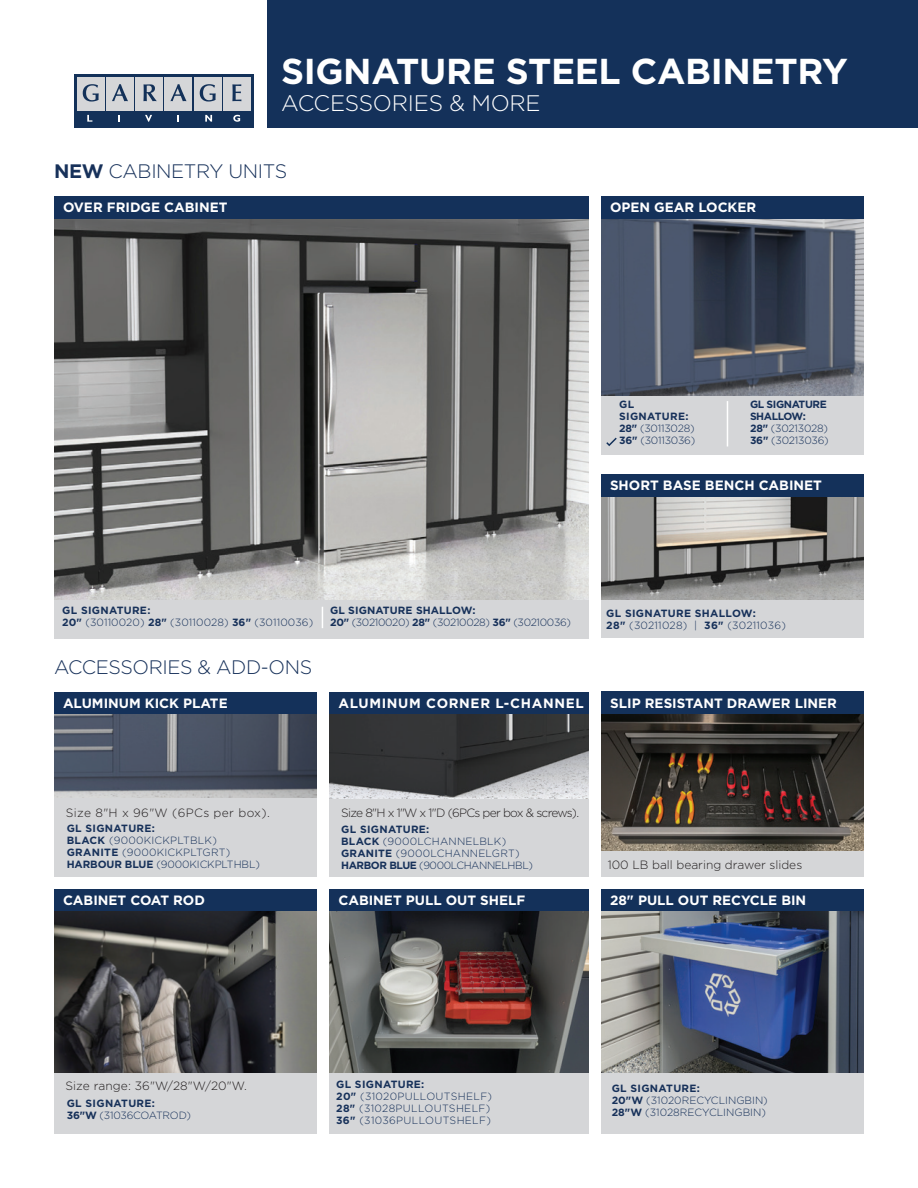
<style>
.page{position:relative;width:918px;height:1188px;background:#fff}
.page>*{position:absolute;margin:0;border:0;box-sizing:border-box;transform-origin:0 0}
.t1{font:700 36px "Gotham";letter-spacing:-.01em;color:#fff}
.t2{font:300 22.5px "Gotham";letter-spacing:-.01em;color:#fff}
.t3{font:300 19.5px "Gotham";letter-spacing:-.02em;color:#17315a}
.t4{font:700 13.5px "Gotham";color:#fff}
.t5{font:700 13.5px "Gotham";letter-spacing:.05em;color:#fff}
.t6{font:300 12px "Gotham";color:#231f20}
.t7{font:300 12px "Gotham";letter-spacing:-.06em;color:#231f20}
.t8{font:300 12px "Gotham";letter-spacing:.03em;color:#231f20}
.t9{font:300 10.5px/12px "Gotham";letter-spacing:.005em;color:#17315a}
.t10{font:300 10.5px/12px "Gotham";letter-spacing:.03em;color:#17315a}
.t11{font:700 10.5px/12px "Gotham";letter-spacing:.03em;color:#17315a}
.t12{font:300 10.5px/12px "Gotham";letter-spacing:-.03em;color:#17315a}
.t13{font:700 10.5px/12px "Gotham";letter-spacing:-.04em;color:#17315a}
.t14{font:300 10.5px/12px "Gotham";letter-spacing:-.02em;color:#17315a}
.s1{font-weight:700}
.s2{font-weight:300}
</style>
<div class="page">
<div style="left:54px;top:712px;width:262px;height:165px;background:#d5d6d8"></div>
<div style="left:601px;top:487px;width:263px;height:151px;background:#d5d6d8"></div>
<div style="left:329px;top:712px;width:260px;height:165px;background:#d5d6d8"></div>
<img style="left:54px;top:713px;width:262px;height:85px">
<img style="left:601px;top:496px;width:263px;height:103px">
<img style="left:329px;top:714px;width:260px;height:84px">
<div style="left:54px;top:692px;width:262px;height:21px;background:#14315a"></div>
<div style="left:601px;top:474px;width:263px;height:22px;background:#14315a"></div>
<div style="left:329px;top:692px;width:260px;height:22px;background:#14315a"></div>
<div style="left:54px;top:570px;width:535px;height:68px;background:#d5d6d8"></div>
<img style="left:54px;top:218px;width:535px;height:381px">
<div style="left:54px;top:196px;width:535px;height:22px;background:#14315a"></div>
<svg style="left:322px;top:607px;width:1px;height:21px"></svg>
<div style="left:329px;top:1072px;width:260px;height:62px;background:#d5d6d8"></div>
<div style="left:601px;top:911px;width:263px;height:223px;background:#d5d6d8"></div>
<img style="left:329px;top:910px;width:260px;height:162px">
<img style="left:601px;top:911px;width:263px;height:161px">
<div style="left:329px;top:889px;width:260px;height:21px;background:#14315a"></div>
<div style="left:601px;top:889px;width:263px;height:22px;background:#14315a"></div>
<div style="left:54px;top:911px;width:262px;height:223px;background:#d5d6d8"></div>
<img style="left:54px;top:911px;width:262px;height:162px">
<div style="left:54px;top:889px;width:262px;height:22px;background:#14315a"></div>
<div style="left:601px;top:850px;width:263px;height:27px;background:#d5d6d8"></div>
<img style="left:601px;top:714px;width:263px;height:136px">
<div style="left:601px;top:692px;width:263px;height:22px;background:#14315a"></div>
<div style="left:601px;top:395px;width:263px;height:60px;background:#d5d6d8"></div>
<img style="left:601px;top:218px;width:263px;height:177px">
<div style="left:601px;top:196px;width:263px;height:22px;background:#14315a"></div>
<hr style="left:727px;top:401px;width:1px;height:46px;background:#fff">
<svg style="left:606px;top:437px;width:11px;height:9px"></svg>
<div style="left:74px;top:74px;width:180px;height:53px;background:#133159"></div>
<div style="left:77px;top:77px;width:28px;height:33px;background:#d5d6d8"></div>
<div style="left:106px;top:77px;width:28px;height:33px;background:#d5d6d8"></div>
<div style="left:135px;top:77px;width:28px;height:33px;background:#d5d6d8"></div>
<div style="left:165px;top:77px;width:27px;height:33px;background:#d5d6d8"></div>
<div style="left:194px;top:77px;width:28px;height:33px;background:#d5d6d8"></div>
<div style="left:223px;top:77px;width:28px;height:33px;background:#d5d6d8"></div>
<svg style="left:87px;top:115px;width:5px;height:7px"></svg>
<svg style="left:118px;top:115px;width:2px;height:7px"></svg>
<svg style="left:145px;top:115px;width:7px;height:7px"></svg>
<svg style="left:177px;top:115px;width:2px;height:7px"></svg>
<svg style="left:205px;top:115px;width:7px;height:7px"></svg>
<svg style="left:233px;top:115px;width:7px;height:7px"></svg>
<svg style="left:112px;top:84px;width:16px;height:17px"></svg>
<svg style="left:143px;top:84px;width:14px;height:17px"></svg>
<svg style="left:170px;top:84px;width:17px;height:17px"></svg>
<svg style="left:232px;top:84px;width:10px;height:17px"></svg>
<svg style="left:200px;top:84px;width:16px;height:18px"></svg>
<svg style="left:83px;top:84px;width:16px;height:18px"></svg>
<div style="left:267px;top:0;width:651px;height:127px;background:#14315a"></div>
<h1 class="t1" style="left:281px;top:50px;width:568px">SIGNATURE STEEL CABINETRY</h1>
<h2 class="t2" style="left:281px;top:91px;width:261px">ACCESSORIES &amp; MORE</h2>
<h3 class="t3" style="left:54px;top:161px;width:235px"><span class="s1">NEW</span> CABINETRY UNITS</h3>
<p class="t4" style="left:63px;top:200px;width:166px">OVER FRIDGE CABINET</p>
<p class="t4" style="left:610px;top:200px;width:148px">OPEN GEAR LOCKER</p>
<p class="t14" style="left:619px;top:399px;width:78px"><span class="s1">GL<br>SIGNATURE:<br>28"</span> (30113028)<br><span class="s1">36"</span> (30113036)</p>
<p class="t13" style="left:750px;top:398px;width:80px">GL SIGNATURE<br>SHALLOW:<br>28" <span class="s2">(30213028)<br></span>36" <span class="s2">(30213036)</span></p>
<p class="t4" style="left:610px;top:478px;width:214px">SHORT BASE BENCH CABINET</p>
<p class="t9" style="left:62px;top:605px;width:253px"><span class="s1">GL SIGNATURE:<br>20"</span> (30110020) <span class="s1">28"</span> (30110028) <span class="s1">36"</span> (30110036)</p>
<p class="t12" style="left:330px;top:605px;width:242px"><span class="s1">GL SIGNATURE SHALLOW:<br>20"</span> (30210020) <span class="s1">28"</span> (30210028) <span class="s1">36"</span> (30210036)</p>
<p class="t11" style="left:606px;top:607px;width:181px">GL SIGNATURE SHALLOW:<br>28" <span class="s2">(30211028) |</span> 36" <span class="s2">(30211036)</span></p>
<h3 class="t3" style="left:54px;top:657px;width:260px">ACCESSORIES &amp; ADD-ONS</h3>
<p class="t4" style="left:63px;top:695px;width:166px">ALUMINUM KICK PLATE</p>
<p class="t5" style="left:338px;top:695px;width:247px">ALUMINUM CORNER L-CHANNEL</p>
<p class="t4" style="left:610px;top:695px;width:228px">SLIP RESISTANT DRAWER LINER</p>
<p class="t8" style="left:66px;top:806px;width:205px">Size 8"H x 96"W (6PCs per box).</p>
<p class="t7" style="left:341px;top:806px;width:239px">Size 8"H x 1"W x 1"D (6PCs per box &amp; screws).</p>
<p class="t9" style="left:67px;top:823px;width:195px"><span class="s1">GL SIGNATURE:<br>BLACK</span> (9000KICKPLTBLK)<br><span class="s1">GRANITE</span> (9000KICKPLTGRT)<br><span class="s1">HARBOUR BLUE</span> (9000KICKPLTHBL)</p>
<p class="t9" style="left:341px;top:823px;width:193px"><span class="s1">GL SIGNATURE:<br>BLACK</span> (9000LCHANNELBLK)<br><span class="s1">GRANITE</span> (9000LCHANNELGRT)<br><span class="s1">HARBOR BLUE</span> (9000LCHANNELHBL)</p>
<p class="t6" style="left:608px;top:858px;width:196px">100 LB ball bearing drawer slides</p>
<p class="t4" style="left:63px;top:892px;width:144px">CABINET COAT ROD</p>
<p class="t6" style="left:65px;top:1079px;width:183px">Size range: 36"W/28"W/20"W.</p>
<p class="t11" style="left:67px;top:1097px;width:126px">GL SIGNATURE:<br>36"W <span class="s2">(31036COATROD)</span></p>
<p class="t4" style="left:338px;top:892px;width:189px">CABINET PULL OUT SHELF</p>
<p class="t4" style="left:610px;top:892px;width:198px">28" PULL OUT RECYCLE BIN</p>
<p class="t10" style="left:336px;top:1078px;width:157px"><span class="s1">GL SIGNATURE:<br>20"</span> (31020PULLOUTSHELF)<br><span class="s1">28"</span> (31028PULLOUTSHELF)<br><span class="s1">36"</span> (31036PULLOUTSHELF)</p>
<p class="t9" style="left:612px;top:1082px;width:158px"><span class="s1">GL SIGNATURE:<br>20"W</span> (31020RECYCLINGBIN)<br><span class="s1">28"W</span> (31028RECYCLINGBIN)</p>
</div>
